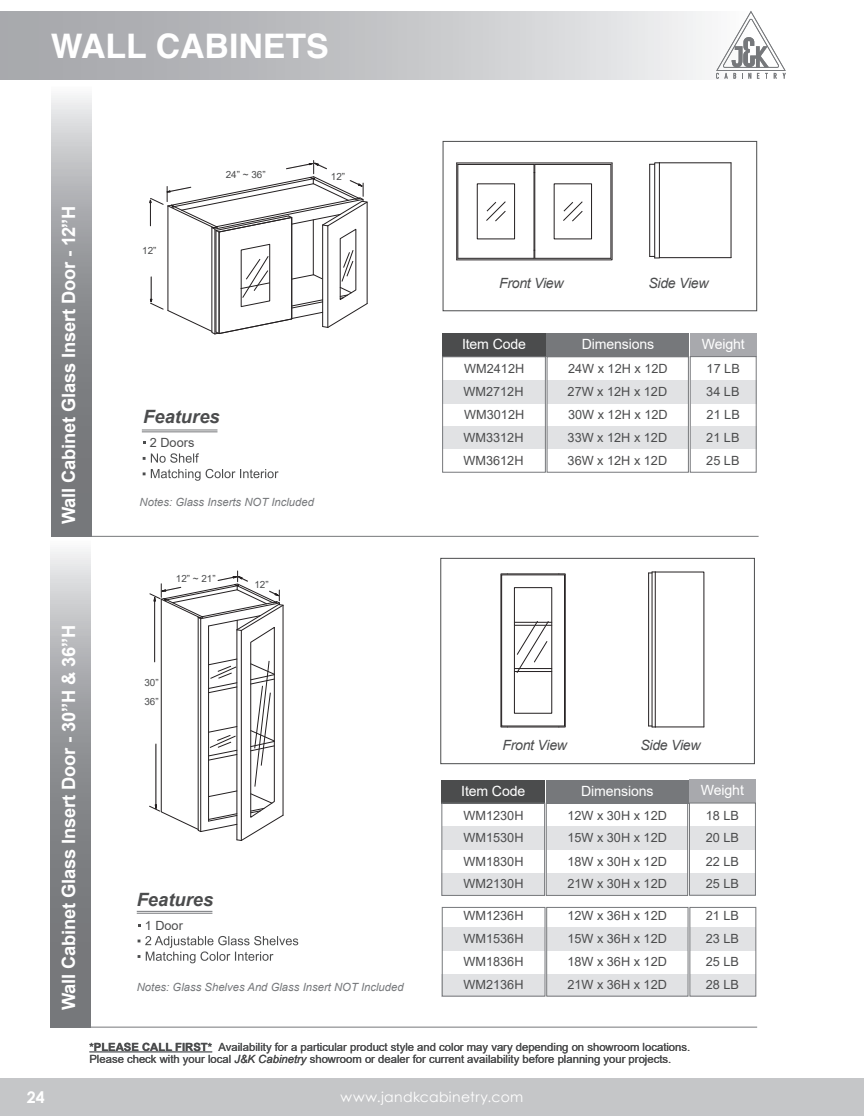
<style>
.page{position:relative;width:864px;height:1116px;background:#fff}
.page>*{position:absolute;margin:0;border:0;box-sizing:border-box;transform-origin:0 0}
.t1{font:700 33.8px "Helvetica";color:#fff}
.t2{font:700 18.4px "Arial";letter-spacing:-.01em;color:#fff}
.t3{font:italic 700 18.4px "Arial";color:#4b4c4d}
.t4{font:18.4px "Century Gothic";color:#fff}
.t5{font:700 16px "Century Gothic";color:#fff}
.t6{font:14px "Arial";letter-spacing:-.01em;color:#fff}
.t7{font:italic 14px "Arial";letter-spacing:-.02em;color:#4b4c4d}
.t8{font:14px "Century Gothic";letter-spacing:.025em;color:#fff}
.t9{font:12.6px/22.8px "Arial";color:#4b4c4d}
.t10{font:11.2px/12.6px "Arial";color:#4b4c4d}
.t11{font:italic 11.2px "Arial";color:#76787b}
.t12{font:9.8px/19px "Arial";color:#4b4c4d}
.s1{font-weight:700}
.s2{font-style:italic}
</style>
<div class="page">
<svg style="left:51px;top:95px;width:40px;height:442px;background:#96979a"></svg>
<svg style="left:51px;top:549px;width:39px;height:479px;background:#96989a"></svg>
<div style="left:0;top:11px;width:751px;height:68px;background:linear-gradient(to right,#9e9fa3,#f0f1f2)"></div>
<hr style="left:142px;top:430px;width:76px;height:1px;background:#76787b">
<hr style="left:142px;top:431px;width:76px;height:1px;background:#76787b">
<svg style="left:456px;top:163px;width:156px;height:97px"></svg>
<hr style="left:659px;top:162px;width:72px;height:1px;background:#231f20">
<hr style="left:731px;top:163px;width:1px;height:95px;background:#231f20">
<hr style="left:659px;top:257px;width:72px;height:1px;background:#231f20">
<svg style="left:650px;top:162px;width:10px;height:96px"></svg>
<hr style="left:649px;top:164px;width:1px;height:92px;background:#231f20">
<svg style="left:143px;top:453px;width:56px;height:10px"></svg>
<svg style="left:143px;top:469px;width:136px;height:12px"></svg>
<svg style="left:150px;top:161px;width:218px;height:173px"></svg>
<div style="left:548px;top:427px;width:140px;height:22px;background:#e1e2e4"></div>
<div style="left:691px;top:427px;width:66px;height:22px;background:#e1e2e4"></div>
<div style="left:442px;top:427px;width:104px;height:22px;background:#e1e2e4"></div>
<div style="left:443px;top:380px;width:102px;height:24px;background:#e1e2e4"></div>
<div style="left:442px;top:333px;width:104px;height:24px;background:#4b4c4d"></div>
<div style="left:547px;top:333px;width:142px;height:24px;background:#76787b"></div>
<div style="left:690px;top:333px;width:67px;height:24px;background:#a8a9ad"></div>
<div style="left:548px;top:380px;width:140px;height:24px;background:#e1e2e4"></div>
<div style="left:691px;top:380px;width:66px;height:23px;background:#e1e2e4"></div>
<div style="left:690px;top:356px;width:67px;height:117px;border:1px solid #76787b"></div>
<div style="left:547px;top:356px;width:142px;height:117px;border:1px solid #76787b"></div>
<div style="left:442px;top:356px;width:104px;height:117px;border:1px solid #76787b"></div>
<div style="left:443px;top:141px;width:314px;height:170px;border:1px solid #4b4c4d"></div>
<hr style="left:283px;top:605px;width:1px;height:210px;background:#231f20">
<svg style="left:149px;top:571px;width:134px;height:270px"></svg>
<div style="left:501px;top:574px;width:6px;height:153px;border:1px solid #231f20"></div>
<div style="left:559px;top:574px;width:6px;height:153px;border:1px solid #231f20"></div>
<hr style="left:507px;top:574px;width:52px;height:1px;background:#231f20">
<hr style="left:507px;top:727px;width:52px;height:1px;background:#231f20">
<div style="left:514px;top:588px;width:38px;height:125px;border:1px solid #231f20"></div>
<svg style="left:517px;top:621px;width:32px;height:52px"></svg>
<hr style="left:514px;top:622px;width:38px;height:1px;background:#231f20">
<hr style="left:514px;top:625px;width:38px;height:1px;background:#231f20">
<hr style="left:514px;top:668px;width:38px;height:1px;background:#231f20">
<hr style="left:514px;top:671px;width:38px;height:1px;background:#231f20">
<div style="left:440px;top:558px;width:315px;height:206px;border:1px solid #4b4c4d"></div>
<div style="left:547px;top:873px;width:140px;height:23px;background:#e1e2e4"></div>
<div style="left:690px;top:873px;width:66px;height:23px;background:#e1e2e4"></div>
<div style="left:441px;top:873px;width:104px;height:23px;background:#e1e2e4"></div>
<div style="left:442px;top:827px;width:102px;height:23px;background:#e1e2e4"></div>
<div style="left:441px;top:780px;width:104px;height:23px;background:#4b4c4d"></div>
<div style="left:546px;top:780px;width:142px;height:23px;background:#76787b"></div>
<div style="left:689px;top:780px;width:67px;height:23px;background:#a8a9ad"></div>
<div style="left:547px;top:827px;width:140px;height:23px;background:#e1e2e4"></div>
<div style="left:690px;top:827px;width:66px;height:23px;background:#e1e2e4"></div>
<svg style="left:138px;top:936px;width:160px;height:27px"></svg>
<hr style="left:137px;top:911px;width:75px;height:1px;background:#76787b">
<hr style="left:137px;top:913px;width:75px;height:1px;background:#76787b">
<hr style="left:648px;top:573px;width:1px;height:153px;background:#231f20">
<svg style="left:649px;top:572px;width:55px;height:156px"></svg>
<div style="left:547px;top:974px;width:140px;height:22px;background:#e1e2e4"></div>
<div style="left:690px;top:974px;width:66px;height:22px;background:#e1e2e4"></div>
<div style="left:441px;top:974px;width:104px;height:22px;background:#e1e2e4"></div>
<div style="left:442px;top:928px;width:102px;height:23px;background:#e1e2e4"></div>
<div style="left:547px;top:928px;width:140px;height:23px;background:#e1e2e4"></div>
<div style="left:690px;top:927px;width:66px;height:24px;background:#e1e2e4"></div>
<div style="left:441px;top:803px;width:104px;height:93px;border:1px solid #76787b"></div>
<div style="left:689px;top:803px;width:67px;height:93px;border:1px solid #76787b"></div>
<div style="left:546px;top:803px;width:142px;height:93px;border:1px solid #76787b"></div>
<hr style="left:52px;top:536px;width:707px;height:1px;background:#76787b">
<hr style="left:53px;top:1027px;width:704px;height:1px;background:#76787b">
<hr style="left:89px;top:1051px;width:123px;height:1px;background:#76787b">
<div style="left:690px;top:907px;width:66px;height:90px;border:1px solid #76787b"></div>
<div style="left:546px;top:907px;width:142px;height:90px;border:1px solid #76787b"></div>
<div style="left:442px;top:907px;width:103px;height:90px;border:1px solid #76787b"></div>
<svg style="left:716px;top:11px;width:70px;height:68px"></svg>
<div style="left:0;top:1078px;width:864px;height:38px;background:#c5c6c8"></div>
<h1 class="t1" style="left:51px;top:19px;width:280px">WALL CABINETS</h1>
<h2 class="t2" style="left:56px;top:524px;width:320px;rotate:-90deg">Wall Cabinet Glass Insert Door - 12”H</h2>
<p class="t12" style="left:142px;top:241px;width:16px">12”</p>
<p class="t12" style="left:226px;top:165px;width:41px">24” ~ 36”</p>
<p class="t12" style="left:331px;top:167px;width:16px">12”</p>
<h2 class="t3" style="left:143px;top:404px;width:78px">Features</h2>
<p class="t9" style="left:150px;top:431px;width:46px">2 Doors</p>
<p class="t11" style="left:140px;top:494px;width:176px">Notes: Glass Inserts NOT Included</p>
<p class="t7" style="left:499px;top:274px;width:66px">Front View</p>
<p class="t7" style="left:648px;top:274px;width:62px">Side View</p>
<p class="t6" style="left:462px;top:335px;width:66px">Item Code</p>
<p class="t6" style="left:582px;top:335px;width:74px">Dimensions</p>
<p class="t6" style="left:702px;top:334px;width:44px">Weight</p>
<p class="t9" style="left:464px;top:357px;width:62px">WM2412H</p>
<p class="t9" style="left:568px;top:357px;width:101px">24W x 12H x 12D</p>
<p class="t9" style="left:707px;top:357px;width:35px">17 LB</p>
<p class="t9" style="left:464px;top:380px;width:62px">WM2712H</p>
<p class="t9" style="left:568px;top:380px;width:101px">27W x 12H x 12D</p>
<p class="t9" style="left:706px;top:380px;width:35px">34 LB</p>
<p class="t9" style="left:464px;top:403px;width:62px">WM3012H<br>WM3312H</p>
<p class="t9" style="left:568px;top:403px;width:101px">30W x 12H x 12D</p>
<p class="t9" style="left:707px;top:403px;width:35px">21 LB</p>
<p class="t9" style="left:568px;top:426px;width:101px">33W x 12H x 12D</p>
<p class="t9" style="left:706px;top:426px;width:35px">21 LB</p>
<p class="t9" style="left:464px;top:449px;width:62px">WM3612H</p>
<p class="t9" style="left:568px;top:449px;width:101px">36W x 12H x 12D</p>
<p class="t9" style="left:706px;top:449px;width:35px">25 LB</p>
<p class="t12" style="left:176px;top:569px;width:41px">12” ~ 21”</p>
<p class="t12" style="left:255px;top:575px;width:16px">12”</p>
<h2 class="t2" style="left:56px;top:1010px;width:386px;rotate:-90deg">Wall Cabinet Glass Insert Door - 30”H &amp; 36”H</h2>
<p class="t12" style="left:144px;top:673px;width:16px">30”<br>36”</p>
<h2 class="t3" style="left:137px;top:887px;width:78px">Features</h2>
<p class="t9" style="left:145px;top:914px;width:40px">1 Door</p>
<p class="t11" style="left:137px;top:980px;width:268px">Notes: Glass Shelves And Glass Insert NOT Included</p>
<p class="t7" style="left:502px;top:736px;width:66px">Front View</p>
<p class="t7" style="left:640px;top:736px;width:62px">Side View</p>
<p class="t6" style="left:461px;top:781px;width:66px">Item Code</p>
<p class="t6" style="left:581px;top:781px;width:74px">Dimensions</p>
<p class="t6" style="left:701px;top:781px;width:44px">Weight</p>
<p class="t9" style="left:464px;top:804px;width:62px">WM1230H</p>
<p class="t9" style="left:567px;top:804px;width:101px">12W x 30H x 12D</p>
<p class="t9" style="left:706px;top:804px;width:35px">18 LB</p>
<p class="t9" style="left:464px;top:850px;width:62px">WM1830H</p>
<p class="t9" style="left:567px;top:850px;width:101px">18W x 30H x 12D</p>
<p class="t9" style="left:706px;top:850px;width:35px">22 LB</p>
<p class="t9" style="left:464px;top:826px;width:62px">WM1530H</p>
<p class="t9" style="left:567px;top:826px;width:101px">15W x 30H x 12D</p>
<p class="t9" style="left:706px;top:826px;width:35px">20 LB</p>
<p class="t9" style="left:464px;top:873px;width:62px">WM2130H</p>
<p class="t9" style="left:567px;top:873px;width:101px">21W x 30H x 12D</p>
<p class="t9" style="left:706px;top:873px;width:35px">25 LB</p>
<p class="t9" style="left:464px;top:904px;width:62px">WM1236H</p>
<p class="t9" style="left:567px;top:904px;width:101px">12W x 36H x 12D</p>
<p class="t9" style="left:706px;top:904px;width:35px">21 LB</p>
<p class="t9" style="left:464px;top:950px;width:62px">WM1836H</p>
<p class="t9" style="left:567px;top:950px;width:101px">18W x 36H x 12D</p>
<p class="t9" style="left:706px;top:950px;width:35px">25 LB</p>
<p class="t9" style="left:464px;top:927px;width:62px">WM1536H</p>
<p class="t9" style="left:567px;top:927px;width:101px">15W x 36H x 12D</p>
<p class="t9" style="left:706px;top:927px;width:35px">23 LB</p>
<p class="t9" style="left:464px;top:973px;width:62px">WM2136H</p>
<p class="t9" style="left:567px;top:973px;width:101px">21W x 36H x 12D</p>
<p class="t9" style="left:706px;top:973px;width:35px">28 LB</p>
<p class="t10" style="left:89px;top:1040px;width:602px"><span class="s1">*PLEASE CALL FIRST*</span> Availability for a particular product style and color may vary depending on showroom locations.<br>Please check with your local <span class="s2">J&amp;K Cabinetry</span> showroom or dealer for current availability before planning your projects.</p>
<h2 class="t4" style="left:21px;top:1082px;width:22px">27</h2>
<p class="t5" style="left:27px;top:1085px;width:19px">24</p>
<p class="t8" style="left:341px;top:1088px;width:184px">www.jandkcabinetry.com</p>
</div>
